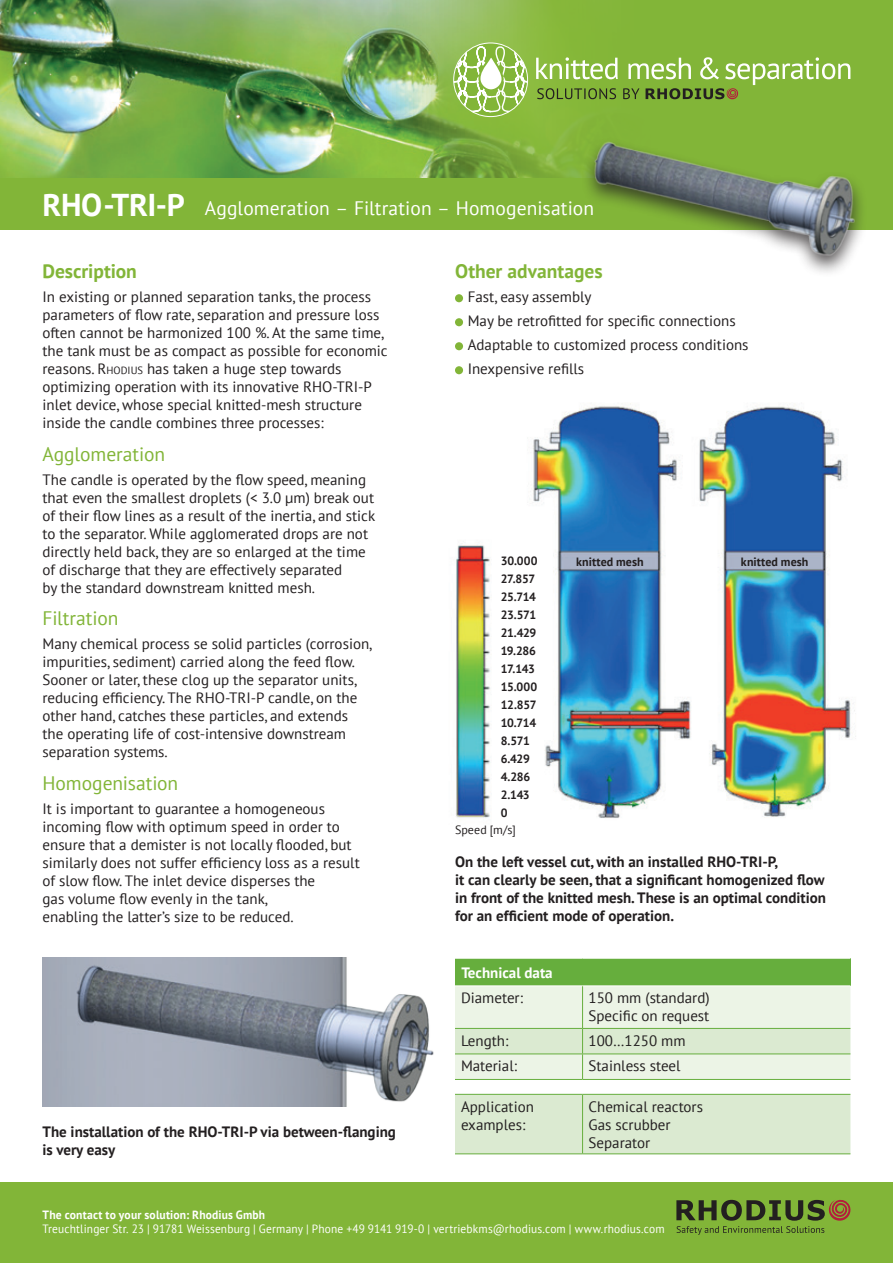
<style>
.page{position:relative;width:893px;height:1263px;background:#fff}
.page>*{position:absolute;margin:0;border:0;box-sizing:border-box;transform-origin:0 0}
.t1{font:19.5px "PT Sans";letter-spacing:.005em;color:#fff}
.t2{font:19.5px "PT Sans";letter-spacing:-.005em;color:#82b538}
.t3{font:700 19.5px "PT Sans";color:#82b538}
.t4{font:15px/18px "PT Sans";color:#231f20}
.t5{font:700 15px/18px "PT Sans";color:#231f20}
.t6{font:700 15px "PT Sans";color:#fff}
.t7{font:12px "PT Sans";letter-spacing:.015em;color:#fff;scale:.95 1}
.t8{font:700 12px/18px "PT Sans";letter-spacing:-.02em;color:#231f20}
.t9{font:700 12px "PT Sans";letter-spacing:.015em;color:#fff}
.t10{font:700 12px "PT Sans";letter-spacing:.005em;color:#231f20}
.t11{font:12px "PT Sans";letter-spacing:.01em;color:#231f20}
.s1{font-weight:700;font-size:31.5px}
.s2{font-style:inherit}
.s3{font-size:10.5px}
</style>
<div class="page">
<div style="left:455px;top:294px;width:8px;height:8px;background:#82b538;border-radius:50%"></div>
<div style="left:455px;top:318px;width:8px;height:8px;background:#82b538;border-radius:50%"></div>
<div style="left:455px;top:342px;width:8px;height:8px;background:#82b538;border-radius:50%"></div>
<div style="left:455px;top:366px;width:8px;height:8px;background:#82b538;border-radius:50%"></div>
<img style="left:0;top:0;width:893px;height:179px">
<div style="left:0;top:1182px;width:893px;height:81px;background:#82b538"></div>
<svg style="left:454px;top:43px;width:74px;height:74px"></svg>
<svg style="left:454px;top:47px;width:74px;height:66px"></svg>
<svg style="left:536px;top:57px;width:314px;height:43px;background:#8fb753"></svg>
<div style="left:0;top:179px;width:893px;height:51px;background:#82b538"></div>
<svg style="left:676px;top:1199px;width:175px;height:36px"></svg>
<img style="left:576px;top:121px;width:305px;height:146px">
<img style="left:533px;top:403px;width:323px;height:415px">
<img style="left:456px;top:541px;width:35px;height:277px">
<img style="left:43px;top:958px;width:391px;height:149px">
<div style="left:455px;top:958px;width:395px;height:28px;background:#66ae3d"></div>
<hr style="left:455px;top:958px;width:128px;height:1px;background:#fff">
<hr style="left:583px;top:958px;width:267px;height:1px;background:#fff">
<hr style="left:455px;top:985px;width:128px;height:1px;background:#fff">
<hr style="left:583px;top:985px;width:267px;height:1px;background:#fff">
<svg style="left:455px;top:986px;width:395px;height:93px;background:#e4efdc"></svg>
<hr style="left:455px;top:1079px;width:128px;height:1px;background:#66ae3d">
<hr style="left:583px;top:1079px;width:267px;height:1px;background:#66ae3d">
<div style="left:455px;top:1095px;width:395px;height:58px;background:#dbead1"></div>
<hr style="left:455px;top:1094px;width:128px;height:1px;background:#66ae3d">
<hr style="left:583px;top:1094px;width:267px;height:1px;background:#66ae3d">
<hr style="left:582px;top:1095px;width:1px;height:58px;background:#66ae3d">
<hr style="left:455px;top:1153px;width:128px;height:1px;background:#66ae3d">
<hr style="left:583px;top:1153px;width:267px;height:1px;background:#66ae3d">
<h1 class="t1" style="left:43px;top:195px;width:553px"><span class="s1">RHO-TRI-P</span> Agglomeration – Filtration – Homogenisation</h1>
<h1 class="t3" style="left:43px;top:258px;width:96px">Description</h1>
<p class="t4" style="left:43px;top:288px;width:347px">In existing or planned separation tanks, the process parameters of flow rate, separation and pressure loss often cannot be harmonized 100 %. At the same time, the tank must be as compact as possible for economic reasons. <span class="s2">R</span><span class="s3">HODIUS</span> has taken a huge step towards optimizing operation with its innovative RHO-TRI-P inlet device, whose special knitted-mesh structure inside the candle combines three processes:</p>
<h1 class="t2" style="left:43px;top:441px;width:124px">Agglomeration</h1>
<p class="t4" style="left:43px;top:470px;width:334px">The candle is operated by the flow speed, meaning that even the smallest droplets (&lt; 3.0 µm) break out of their flow lines as a result of the inertia, and stick to the separator. While agglomerated drops are not directly held back, they are so enlarged at the time of discharge that they are effectively separated<br>by the standard downstream knitted mesh.</p>
<h1 class="t2" style="left:43px;top:606px;width:77px">Filtration</h1>
<p class="t4" style="left:43px;top:634px;width:331px">Many chemical process se solid particles (corrosion, impurities, sediment) carried along the feed flow.<br>Sooner or later, these clog up the separator units, reducing efficiency. The RHO-TRI-P candle, on the other hand, catches these particles, and extends the operating life of cost-intensive downstream separation systems.</p>
<h1 class="t2" style="left:43px;top:770px;width:137px">Homogenisation</h1>
<p class="t4" style="left:43px;top:799px;width:319px">It is important to guarantee a homogeneous incoming flow with optimum speed in order to ensure that a demister is not locally flooded, but similarly does not suffer efficiency loss as a result of slow flow. The inlet device disperses the<br>gas volume flow evenly in the tank,<br>enabling the latter’s size to be reduced.</p>
<p class="t5" style="left:43px;top:1122px;width:355px">The installation of the RHO-TRI-P via between-flanging is very easy</p>
<h1 class="t3" style="left:455px;top:258px;width:149px">Other advantages</h1>
<p class="t4" style="left:468px;top:285px;width:282px;line-height:24px">Fast, easy assembly<br>May be retrofitted for specific connections<br>Adaptable to customized process conditions<br>Inexpensive refills</p>
<p class="t8" style="left:501px;top:552px;width:38px">30.000</p>
<p class="t10" style="left:576px;top:553px;width:69px">knitted mesh</p>
<p class="t10" style="left:741px;top:553px;width:69px">knitted mesh</p>
<p class="t8" style="left:501px;top:570px;width:38px">27.857<br>25.714<br>23.571<br>21.429<br>19.286<br>17.143<br>15.000<br>12.857<br>10.714<br>8.571<br>6.429<br>4.286<br>2.143<br>0</p>
<p class="t11" style="left:455px;top:822px;width:62px">Speed [m/s]</p>
<p class="t5" style="left:455px;top:852px;width:372px">On the left vessel cut, with an installed RHO-TRI-P,<br>it can clearly be seen, that a significant homogenized flow in front of the knitted mesh. These is an optimal condition for an efficient mode of operation.</p>
<p class="t6" style="left:461px;top:962px;width:93px">Technical data</p>
<p class="t4" style="left:461px;top:988px;width:63px">Diameter:</p>
<p class="t4" style="left:589px;top:988px;width:123px">150 mm (standard)<br>Specific on request</p>
<p class="t4" style="left:461px;top:1031px;width:49px">Length:</p>
<p class="t4" style="left:589px;top:1031px;width:98px">100…1250 mm</p>
<p class="t4" style="left:461px;top:1056px;width:58px">Material:</p>
<p class="t4" style="left:589px;top:1056px;width:94px">Stainless steel</p>
<p class="t4" style="left:461px;top:1097px;width:74px">Application examples:</p>
<p class="t4" style="left:589px;top:1097px;width:116px">Chemical reactors<br>Gas scrubber<br>Separator</p>
<p class="t9" style="left:43px;top:1206px;width:224px">The contact to your solution: Rhodius Gmbh</p>
<p class="t7" style="left:43px;top:1221px;width:656px">Treuchtlinger Str. 23 | 91781 Weissenburg | Germany | Phone +49 9141 919-0 | vertriebkms@rhodius.com | www.rhodius.com</p>
</div>
